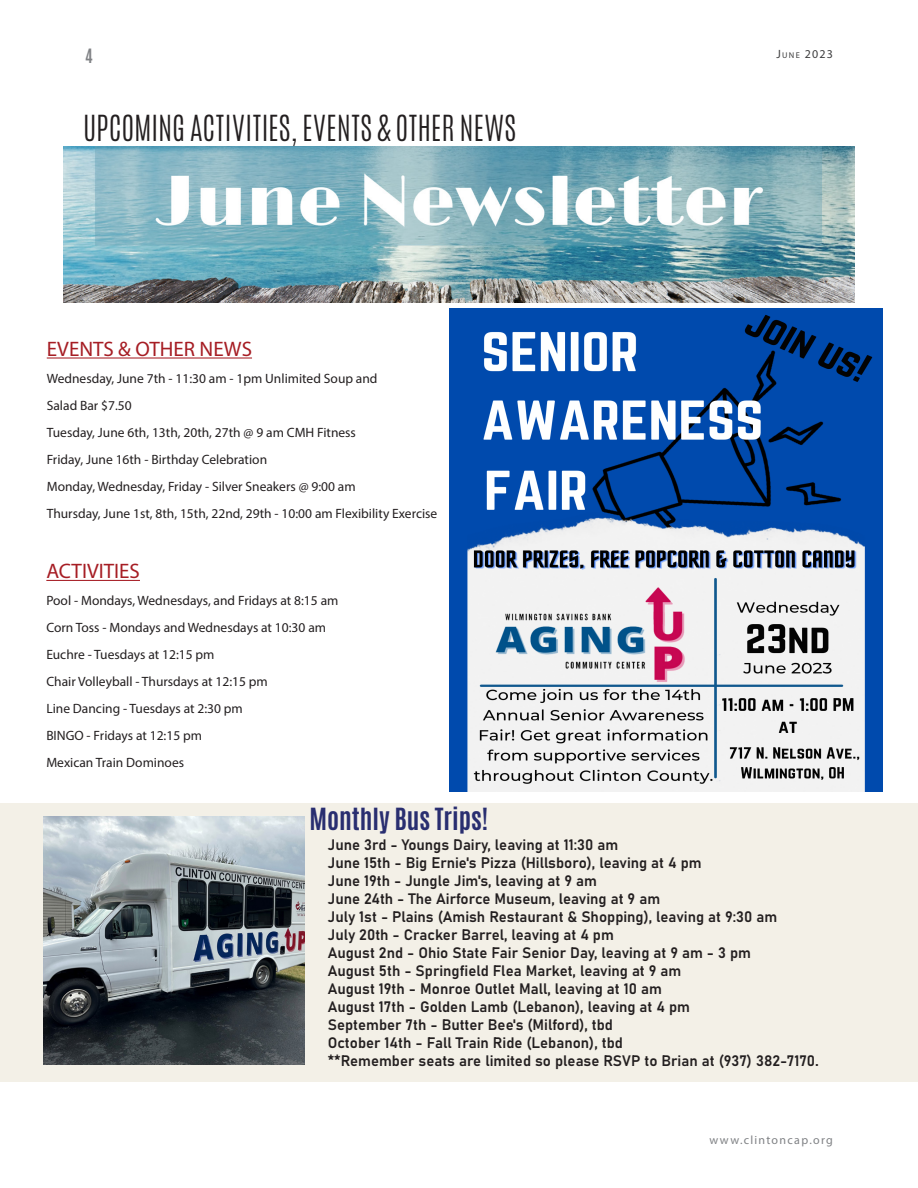
<style>
.page{position:relative;width:918px;height:1188px;background:#fff}
.page>*{position:absolute;margin:0;border:0;box-sizing:border-box;transform-origin:0 0}
.Box_04_Top{font:300 30px "Antonio";letter-spacing:.005em;color:#231f20}
.t1{font:700 25.5px "Antonio";color:#292e70}
.t2{font:21px "Myriad Pro";color:#a61d24}
.MP_Number_01{font:700 16.5px "Antonio";color:#808285}
.t3{font:15px "Bahnschrift";color:#231f20}
.t4{font:13.5px/27px "Myriad Pro";color:#231f20}
.MP_Footer_01{font:12px "Myriad Pro";letter-spacing:.105em;color:#808285}
.MP_Text_01{font:12px "Myriad Pro";color:#3e3e3f}
.s1{font-size:8.4px}
.s2{font-size:16.5px}
</style>
<div class="page">
<div style="left:0;top:803px;width:918px;height:279px;background:#f3f0e7"></div>
<img style="left:64px;top:146px;width:791px;height:156px">
<hr style="left:46px;top:580px;width:94px;height:1px;background:#a61d24">
<hr style="left:47px;top:357px;width:205px;height:2px;background:#a61d24">
<img style="left:43px;top:816px;width:262px;height:248px">
<img style="left:449px;top:309px;width:433px;height:482px">
<p class="MP_Number_01" style="left:85px;top:43px;width:9px">4</p>
<p class="MP_Text_01" style="left:776px;top:46px;width:58px">J<span class="s1">UNE</span> 2023</p>
<p class="Box_04_Top" style="left:83px;top:106px;width:434px">UPCOMING ACTIVITIES, EVENTS &amp; OTHER NEWS</p>
<p class="t2" style="left:47px;top:336px;width:207px">EVENTS &amp; OTHER NEWS</p>
<p class="t4" style="left:47px;top:365px;width:332px">Wednesday, June 7th - 11:30 am - 1pm Unlimited Soup and</p>
<p class="t4" style="left:47px;top:392px;width:86px">Salad Bar $7.50</p>
<p class="t4" style="left:47px;top:419px;width:311px">Tuesday, June 6th, 13th, 20th, 27th @ 9 am CMH Fitness</p>
<p class="t4" style="left:47px;top:446px;width:222px">Friday, June 16th - Birthday Celebration</p>
<p class="t4" style="left:47px;top:473px;width:392px">Monday, Wednesday, Friday - Silver Sneakers @ 9:00 am<br>Thursday, June 1st, 8th, 15th, 22nd, 29th - 10:00 am Flexibility Exercise</p>
<p class="t2" style="left:46px;top:558px;width:95px">ACTIVITIES</p>
<p class="t4" style="left:46px;top:587px;width:294px">Pool - Mondays, Wednesdays, and Fridays at 8:15 am</p>
<p class="t4" style="left:46px;top:614px;width:281px">Corn Toss - Mondays and Wednesdays at 10:30 am</p>
<p class="t4" style="left:46px;top:641px;width:170px">Euchre - Tuesdays at 12:15 pm</p>
<p class="t4" style="left:46px;top:668px;width:223px">Chair Volleyball - Thursdays at 12:15 pm</p>
<p class="t4" style="left:46px;top:695px;width:198px">Line Dancing - Tuesdays at 2:30 pm<br>BINGO - Fridays at 12:15 pm</p>
<p class="t4" style="left:46px;top:749px;width:139px">Mexican Train Dominoes</p>
<p class="t1" style="left:309px;top:799px;width:180px">Monthly Bus Trips!</p>
<p class="t3" style="left:328px;top:833px;width:292px">June 3rd - Youngs Dairy, leaving at 11:30 am</p>
<p class="t3" style="left:328px;top:851px;width:375px">June 15th - Big Ernie's Pizza (Hillsboro), leaving at 4 pm</p>
<p class="t3" style="left:328px;top:869px;width:271px">June 19th - Jungle Jim's, leaving at 9 am</p>
<p class="t3" style="left:328px;top:887px;width:334px">June 24th - The Airforce Museum, leaving at 9 am</p>
<p class="t3" style="left:328px;top:905px;width:451px">July 1st - Plains (Amish Restaurant &amp; Shopping), leaving at 9:30 am</p>
<p class="t3" style="left:328px;top:923px;width:288px">July 20th - Cracker Barrel, leaving at 4 pm</p>
<p class="t3" style="left:328px;top:941px;width:425px">August 2nd - Ohio State Fair Senior Day, leaving at 9 am - 3 pm</p>
<p class="t3" style="left:328px;top:959px;width:355px">August 5th - Springfield Flea Market, leaving at 9 am</p>
<p class="t3" style="left:328px;top:977px;width:336px">August 19th - Monroe Outlet Mall, leaving at 10 am</p>
<p class="t3" style="left:328px;top:995px;width:364px">August 17th - Golden Lamb (Lebanon), leaving at 4 pm</p>
<p class="t3" style="left:328px;top:1013px;width:287px">September 7th - Butter Bee's (Milford), tbd</p>
<p class="t3" style="left:328px;top:1031px;width:297px">October 14th - Fall Train Ride (Lebanon), tbd</p>
<p class="t3" style="left:328px;top:1049px;width:493px">**Remember seats are limited so please RSVP to Brian at (937) 382-7170<span class="s2">.</span></p>
<p class="MP_Footer_01" style="left:709px;top:1133px;width:125px">www.clintoncap.org</p>
</div>
